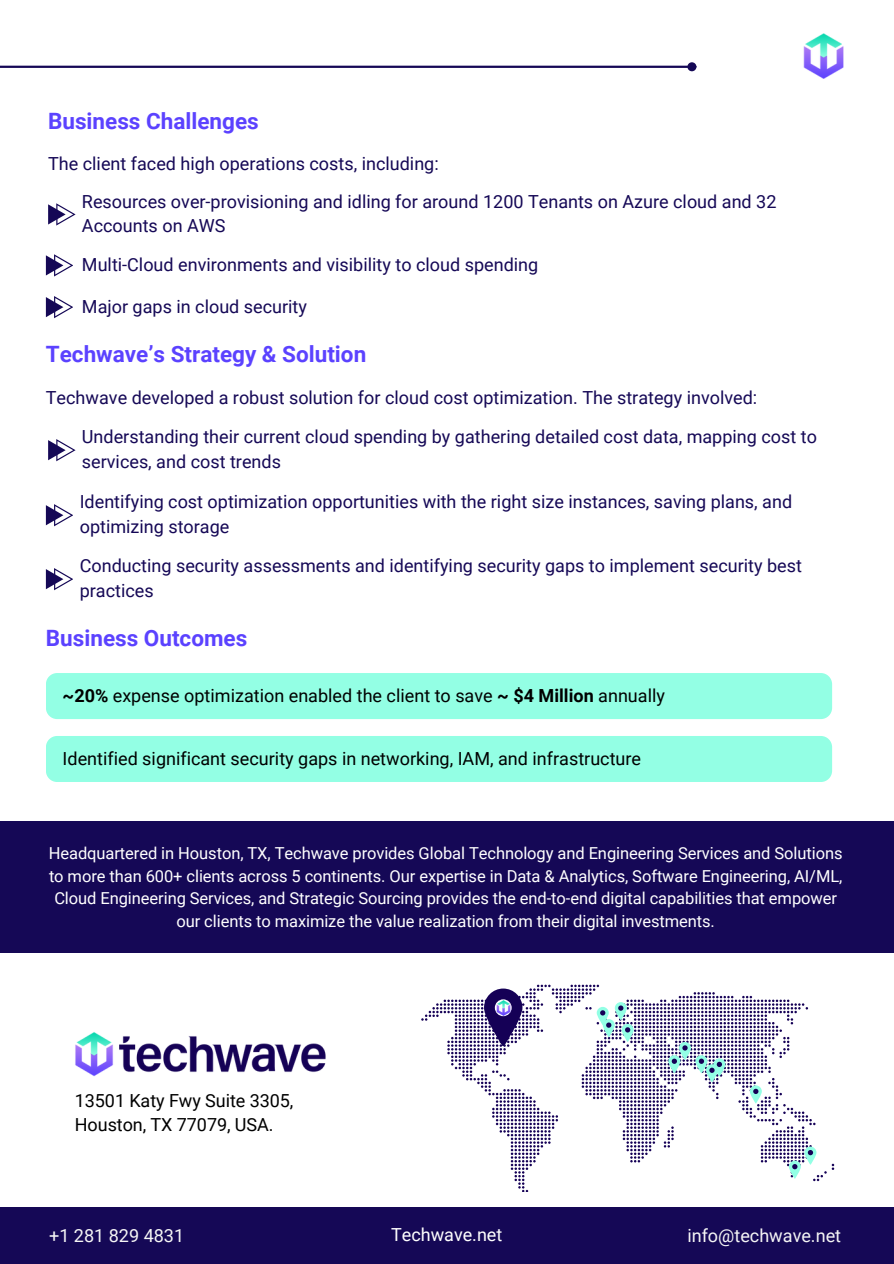
<style>
.page{position:relative;width:894px;height:1264px;background:#fff}
.page>*{position:absolute;margin:0;border:0;box-sizing:border-box;transform-origin:0 0}
.t1{font:700 22.5px "Roboto";color:#5b42ff}
.t2{font:18px/24.8px "Roboto";color:#150856}
.t3{font:18px "Roboto";color:#000}
.t4{font:18px "Roboto";color:#f5f5f5}
.t5{font:18px "Roboto";color:#fff}
.t6{font:16.5px/22.5px "Roboto";letter-spacing:-.005em;color:#fff;text-align:center}
.s1{font-weight:700}
</style>
<div class="page">
<img style="left:803px;top:33px;width:41px;height:46px">
<div style="left:0;top:1206px;width:893px;height:57px;background:#150856"></div>
<hr style="left:0;top:66px;width:687px;height:2px;background:#150856">
<div style="left:688px;top:63px;width:7px;height:7px;background:#150856;border-radius:50%"></div>
<div style="left:687px;top:62px;width:9px;height:9px;border:2px solid #150856;border-radius:50%"></div>
<svg style="left:48px;top:439px;width:27px;height:22px"></svg>
<svg style="left:46px;top:504px;width:27px;height:22px"></svg>
<svg style="left:46px;top:568px;width:27px;height:22px"></svg>
<svg style="left:48px;top:203px;width:27px;height:22px"></svg>
<svg style="left:46px;top:254px;width:27px;height:22px"></svg>
<svg style="left:46px;top:296px;width:27px;height:22px"></svg>
<div style="left:46px;top:673px;width:785px;height:46px;background:#93ffe4;border-radius:11px"></div>
<div style="left:46px;top:736px;width:785px;height:46px;background:#93ffe4;border-radius:11px"></div>
<img style="left:75px;top:1032px;width:251px;height:45px">
<svg style="left:421px;top:984px;width:413px;height:207px"></svg>
<img style="left:495px;top:998px;width:16px;height:19px">
<div style="left:0;top:821px;width:893px;height:132px;background:#150856"></div>
<p class="t1" style="left:48px;top:108px;width:212px">Business Challenges</p>
<h1 class="t2" style="left:48px;top:151px;width:392px">The client faced high operations costs, including:</h1>
<p class="t2" style="left:82px;top:189px;width:695px">Resources over-provisioning and idling for around 1200 Tenants on Azure cloud and 32<br>Accounts on AWS</p>
<h1 class="t2" style="left:82px;top:252px;width:457px">Multi-Cloud environments and visibility to cloud spending</h1>
<p class="t2" style="left:82px;top:295px;width:226px">Major gaps in cloud security</p>
<p class="t1" style="left:46px;top:341px;width:322px">Techwave’s Strategy &amp; Solution</p>
<p class="t2" style="left:46px;top:386px;width:712px">Techwave developed a robust solution for cloud cost optimization. The strategy involved:</p>
<p class="t2" style="left:82px;top:425px;width:736px">Understanding their current cloud spending by gathering detailed cost data, mapping cost to services, and cost trends</p>
<p class="t2" style="left:80px;top:490px;width:713px">Identifying cost optimization opportunities with the right size instances, saving plans, and optimizing storage</p>
<p class="t2" style="left:80px;top:554px;width:723px">Conducting security assessments and identifying security gaps to implement security best practices</p>
<p class="t1" style="left:46px;top:625px;width:203px">Business Outcomes</p>
<h1 class="t3" style="left:63px;top:685px;width:603px"><span class="s1">~20%</span> expense optimization enabled the client to save <span class="s1">~ $4 Million</span> annually</h1>
<p class="t3" style="left:63px;top:748px;width:580px">Identified significant security gaps in networking, IAM, and infrastructure</p>
<p class="t6" style="left:49px;top:842px;width:795px">Headquartered in Houston, TX, Techwave provides Global Technology and Engineering Services and Solutions to more than 600+ clients across 5 continents. Our expertise in Data &amp; Analytics, Software Engineering, AI/ML, Cloud Engineering Services, and Strategic Sourcing provides the end-to-end digital capabilities that empower our clients to maximize the value realization from their digital investments.</p>
<p class="t3" style="left:75px;top:1090px;width:220px">13501 Katy Fwy Suite 3305,</p>
<p class="t3" style="left:75px;top:1113px;width:200px">Houston, TX 77079, USA.</p>
<p class="t4" style="left:49px;top:1225px;width:137px">+1 281 829 4831</p>
<p class="t5" style="left:391px;top:1224px;width:113px">Techwave.net</p>
<p class="t4" style="left:687px;top:1225px;width:155px">info@techwave.net</p>
</div>
